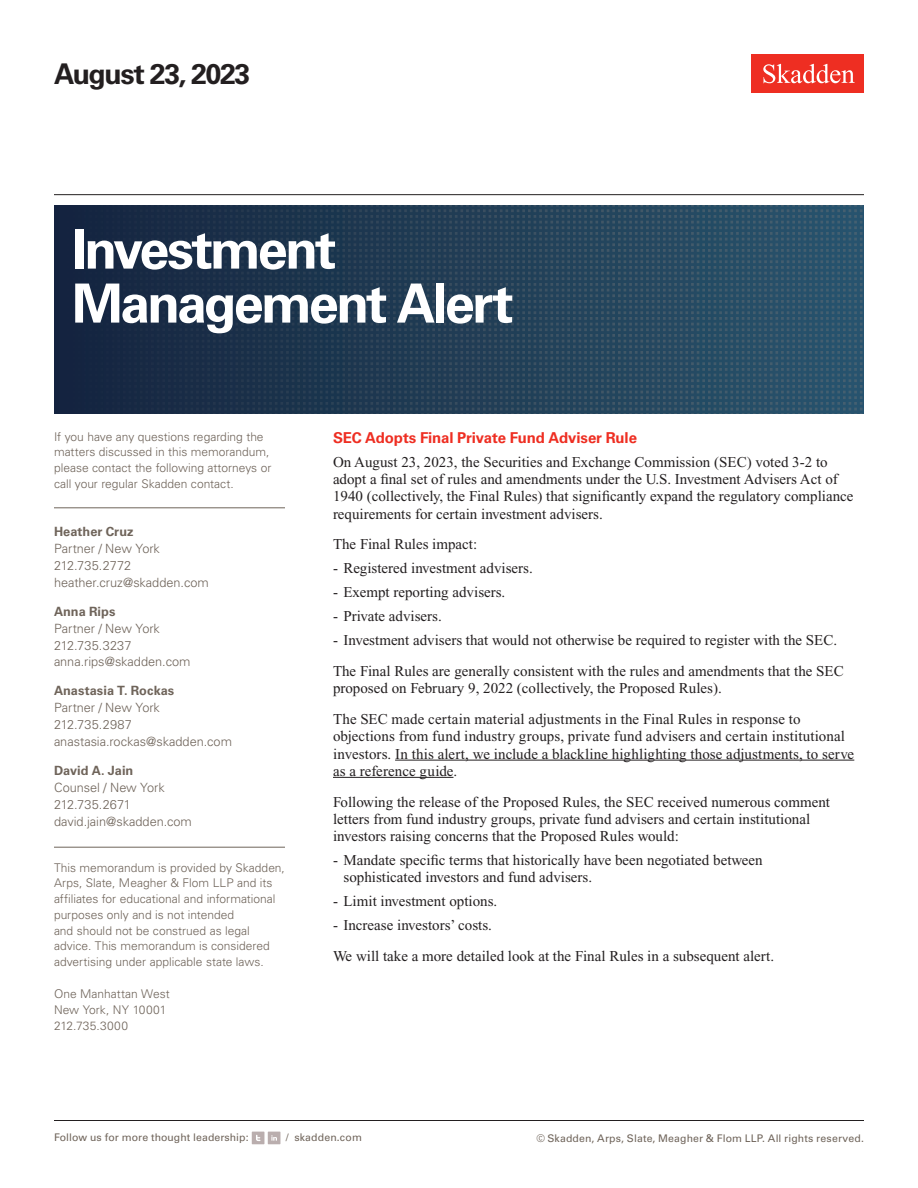
<style>
.page{position:relative;width:918px;height:1188px;background:#fff}
.page>*{position:absolute;margin:0;border:0;box-sizing:border-box;transform-origin:0 0}
.Title_Practice_Specific{font:700 54px/54px "Univers LT Std";letter-spacing:-.05em;color:#fff}
.Title_date{font:700 28.5px "Univers LT Std";letter-spacing:-.05em;color:#231f20}
.Main_Body{font:15px/17.2px "Times New Roman PS Std";color:#231f20}
.First_Level_Heading{font:700 15px "Univers LT Std";letter-spacing:-.01em;color:#ee2e22}
.Contacts{font:300 12.75px "Univers LT Std";color:#6f645a}
.Contacts_Name{font:700 12.75px "Univers LT Std";letter-spacing:.005em;color:#6f645a}
.Sidebar_body_rule_above{font:300 12px/15.8px "Univers LT Std";color:#6f645a}
.Sidebar_body_rule_below{font:300 12px/15.8px "Univers LT Std";color:#6f645a}
.Firm_Address{font:300 12px/15.8px "Univers LT Std";color:#6f645a}
.t1{font:10.5px "Univers LT Std";letter-spacing:.01em;color:#6f645a}
</style>
<div class="page">
<div style="left:752px;top:54px;width:112px;height:39px;background:#ee2e22"></div>
<svg style="left:763px;top:64px;width:92px;height:19px"></svg>
<hr style="left:54px;top:1120px;width:810px;height:1px;background:#231f20">
<hr style="left:54px;top:194px;width:810px;height:1px;background:#231f20">
<div style="left:252px;top:1132px;width:12px;height:12px;background:#baaeae"></div>
<svg style="left:256px;top:1135px;width:4px;height:6px"></svg>
<div style="left:268px;top:1132px;width:12px;height:12px;background:#baaeae"></div>
<svg style="left:271px;top:1135px;width:6px;height:6px"></svg>
<img style="left:54px;top:206px;width:810px;height:208px">
<hr style="left:54px;top:507px;width:231px;height:1px;background:#6f645a">
<hr style="left:54px;top:847px;width:231px;height:1px;background:#6f645a">
<hr style="left:395px;top:760px;width:459px;height:1px;background:#231f20">
<hr style="left:333px;top:777px;width:120px;height:1px;background:#231f20">
<p class="Title_date" style="left:54px;top:57px;width:198px">August 23, 2023</p>
<h1 class="Title_Practice_Specific" style="left:72px;top:223px;width:443px">Investment<br>Management Alert</h1>
<p class="Sidebar_body_rule_below" style="left:54px;top:429px;width:219px">If you have any questions regarding the matters discussed in this memorandum, please contact the following attorneys or call your regular Skadden contact.</p>
<p class="Contacts_Name" style="left:54px;top:524px;width:81px">Heather Cruz</p>
<p class="Contacts" style="left:54px;top:541px;width:108px">Partner / New York</p>
<p class="Contacts" style="left:54px;top:558px;width:79px">212.735.2772</p>
<p class="Contacts" style="left:54px;top:575px;width:156px">heather.cruz@skadden.com</p>
<p class="Contacts_Name" style="left:54px;top:604px;width:63px">Anna Rips</p>
<p class="Contacts" style="left:54px;top:621px;width:108px">Partner / New York</p>
<p class="Contacts" style="left:54px;top:637px;width:79px">212.735.3237</p>
<p class="Contacts" style="left:54px;top:654px;width:138px">anna.rips@skadden.com</p>
<p class="Contacts_Name" style="left:54px;top:683px;width:122px">Anastasia T. Rockas</p>
<p class="Contacts" style="left:54px;top:700px;width:108px">Partner / New York</p>
<p class="Contacts" style="left:54px;top:717px;width:79px">212.735.2987</p>
<p class="Contacts" style="left:54px;top:734px;width:180px">anastasia.rockas@skadden.com</p>
<p class="Contacts_Name" style="left:54px;top:763px;width:81px">David A. Jain</p>
<p class="Contacts" style="left:54px;top:780px;width:112px">Counsel / New York</p>
<p class="Contacts" style="left:54px;top:796px;width:79px">212.735.2671</p>
<p class="Contacts" style="left:54px;top:813px;width:139px">david.jain@skadden.com</p>
<p class="Sidebar_body_rule_above" style="left:54px;top:859px;width:232px">This memorandum is provided by Skadden, Arps, Slate, Meagher &amp; Flom LLP and its affiliates for educational and informational purposes only and is not intended<br>and should not be construed as legal advice. This memorandum is considered advertising under applicable state laws.</p>
<p class="Firm_Address" style="left:54px;top:986px;width:117px">One Manhattan West<br>New York, NY 10001<br>212.735.3000</p>
<h2 class="First_Level_Heading" style="left:333px;top:429px;width:306px">SEC Adopts Final Private Fund Adviser Rule</h2>
<p class="Main_Body" style="left:333px;top:453px;width:522px">On August 23, 2023, the Securities and Exchange Commission (SEC) voted 3-2 to adopt a final set of rules and amendments under the U.S. Investment Advisers Act of 1940 (collectively, the Final Rules) that significantly expand the regulatory compliance requirements for certain investment advisers.</p>
<p class="Main_Body" style="left:333px;top:536px;width:146px">The Final Rules impact:</p>
<p class="Main_Body" style="left:333px;top:560px;width:201px">- Registered investment advisers.</p>
<p class="Main_Body" style="left:333px;top:584px;width:174px">- Exempt reporting advisers.</p>
<p class="Main_Body" style="left:333px;top:608px;width:110px">- Private advisers.</p>
<p class="Main_Body" style="left:333px;top:632px;width:506px">- Investment advisers that would not otherwise be required to register with the SEC.</p>
<p class="Main_Body" style="left:333px;top:663px;width:512px">The Final Rules are generally consistent with the rules and amendments that the SEC proposed on February 9, 2022 (collectively, the Proposed Rules).</p>
<p class="Main_Body" style="left:333px;top:711px;width:523px">The SEC made certain material adjustments in the Final Rules in response to objections from fund industry groups, private fund advisers and certain institutional investors. In this alert, we include a blackline highlighting those adjustments, to serve as a reference guide.</p>
<p class="Main_Body" style="left:333px;top:793px;width:499px">Following the release of the Proposed Rules, the SEC received numerous comment letters from fund industry groups, private fund advisers and certain institutional investors raising concerns that the Proposed Rules would:</p>
<p class="Main_Body" style="left:344px;top:852px;width:421px;text-indent:-10px">- Mandate specific terms that historically have been negotiated between sophisticated investors and fund advisers.</p>
<p class="Main_Body" style="left:333px;top:893px;width:166px">- Limit investment options.</p>
<p class="Main_Body" style="left:333px;top:917px;width:160px">- Increase investors’ costs.</p>
<p class="Main_Body" style="left:333px;top:948px;width:443px">We will take a more detailed look at the Final Rules in a subsequent alert.</p>
<p class="t1" style="left:54px;top:1131px;width:196px">Follow us for more thought leadership:</p>
<p class="t1" style="left:286px;top:1131px;width:77px">/ skadden.com</p>
<p class="t1" style="left:536px;top:1132px;width:329px">© Skadden, Arps, Slate, Meagher &amp; Flom LLP. All rights reserved.</p>
</div>
